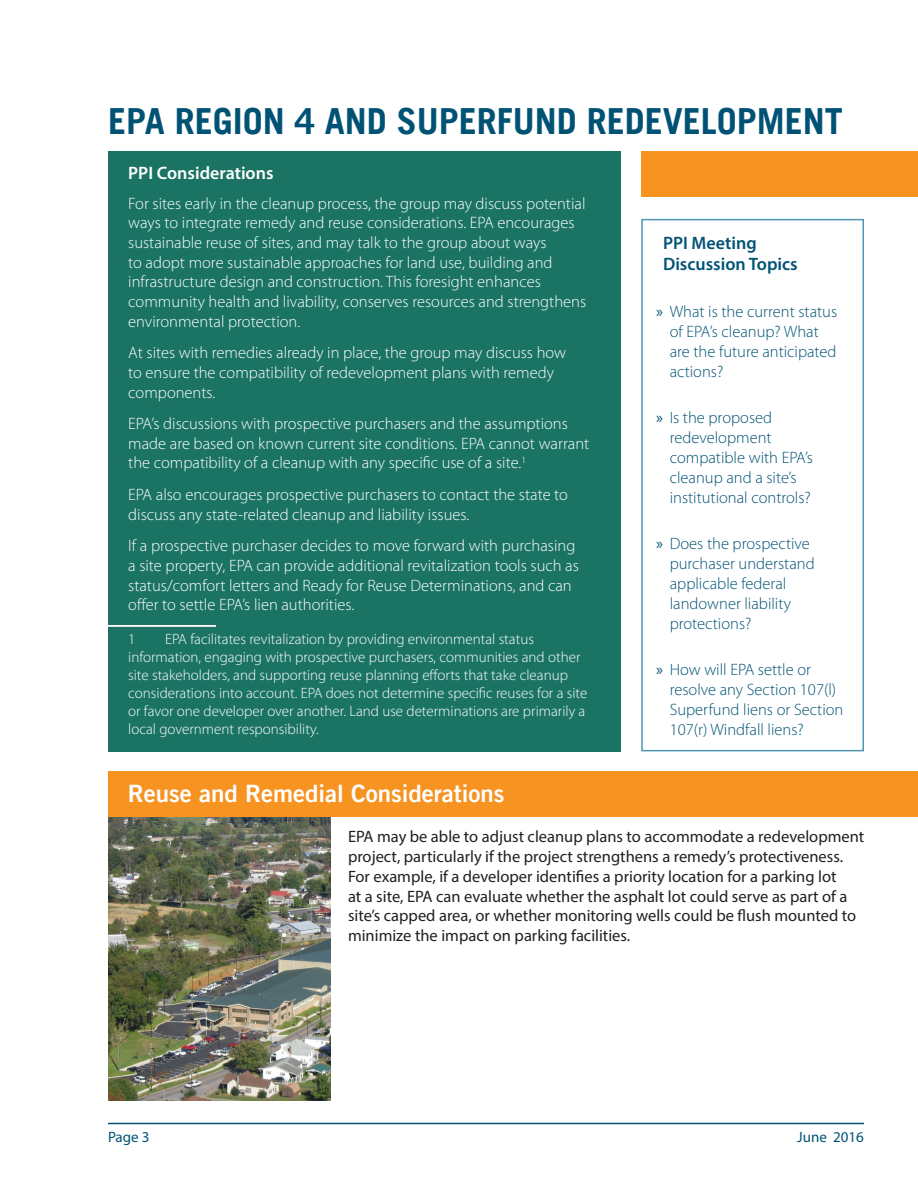
<style>
.page{position:relative;width:918px;height:1188px;background:#fff}
.page>*{position:absolute;margin:0;border:0;box-sizing:border-box;transform-origin:0 0}
.t1{font:700 36px "Trade Gothic LT";color:#005275}
.t2{font:24px "Trade Gothic LT Bold Two";color:#fff}
.text_box{font:600 18px/21.6px "Myriad Pro";color:#005275}
.text_box-2{font:600 18px "Myriad Pro";color:#fff}
.text_box-3{font:300 16.5px/19.6px "Myriad Pro";color:#fff}
.text{font:16.5px/19.8px "Myriad Pro";color:#231f20}
.t3{font:300 16.5px/19.8px "Myriad Pro";color:#005275}
.footnote{font:300 15px/18px "Myriad Pro";color:#fff}
.page_footer{font:15px "Myriad Pro";color:#005275}
.s1{font-weight:400}
</style>
<div class="page">
<img style="left:108px;top:817px;width:223px;height:284px">
<div style="left:108px;top:772px;width:810px;height:45px;background:#f79320"></div>
<hr style="left:108px;top:1123px;width:756px;height:1px;background:#005275">
<svg style="left:651px;top:218px;width:194px;height:554px"></svg>
<div style="left:641px;top:219px;width:223px;height:532px;border:2px solid #5196b4"></div>
<div style="left:641px;top:151px;width:277px;height:46px;background:#f79320"></div>
<div style="left:108px;top:151px;width:513px;height:601px;background:#1b7364"></div>
<hr style="left:106px;top:625px;width:110px;height:2px;background:#fff">
<p class="t1" style="left:108px;top:99px;width:736px">EPA REGION 4 AND SUPERFUND REDEVELOPMENT</p>
<p class="text_box-2" style="left:128px;top:161px;width:147px">PPI Considerations</p>
<p class="text_box-3" style="left:128px;top:193px;width:459px">For sites early in the cleanup process, the group may discuss potential ways to integrate remedy and reuse considerations. EPA encourages sustainable reuse of sites, and may talk to the group about ways<br>to adopt more sustainable approaches for land use, building and infrastructure design and construction. This foresight enhances community health and livability, conserves resources and strengthens environmental protection.</p>
<p class="text_box-3" style="left:128px;top:343px;width:439px">At sites with remedies already in place, the group may discuss how to ensure the compatibility of redevelopment plans with remedy components.</p>
<p class="text_box-3" style="left:128px;top:414px;width:463px">EPA’s discussions with prospective purchasers and the assumptions made are based on known current site conditions. EPA cannot warrant the compatibility of a cleanup with any specific use of a site.<sup>1</sup></p>
<p class="text_box-3" style="left:128px;top:485px;width:441px">EPA also encourages prospective purchasers to contact the state to discuss any state-related cleanup and liability issues.</p>
<p class="text_box-3" style="left:128px;top:536px;width:452px">If a prospective purchaser decides to move forward with purchasing a site property, EPA can provide additional revitalization tools such as status/comfort letters and Ready for Reuse Determinations, and can offer to settle EPA’s lien authorities.</p>
<p class="footnote" style="left:128px;top:630px;width:9px">1</p>
<p class="footnote" style="left:128px;top:630px;width:461px;text-indent:37px">EPA facilitates revitalization by providing environmental status information, engaging with prospective purchasers, communities and other site stakeholders, and supporting reuse planning efforts that take cleanup considerations into account. EPA does not determine specific reuses for a site or favor one developer over another. Land use determinations are primarily a local government responsibility.</p>
<h2 class="t2" style="left:128px;top:778px;width:378px">Reuse and Remedial Considerations</h2>
<p class="text_box" style="left:663px;top:232px;width:136px">PPI Meeting<br>Discussion Topics</p>
<p class="t3" style="left:670px;top:302px;width:169px;text-indent:-14px"><span class="s1">»</span> What is the current status of EPA’s cleanup? What are the future anticipated actions?</p>
<p class="t3" style="left:670px;top:408px;width:145px;text-indent:-14px"><span class="s1">»</span> Is the proposed redevelopment compatible with EPA’s cleanup and a site’s institutional controls?</p>
<p class="t3" style="left:670px;top:534px;width:146px;text-indent:-14px"><span class="s1">»</span> Does the prospective purchaser understand applicable federal landowner liability protections?</p>
<p class="t3" style="left:670px;top:660px;width:175px;text-indent:-14px"><span class="s1">»</span> How will EPA settle or resolve any Section 107(l)<br>Superfund liens or Section<br>107(r) Windfall liens?</p>
<p class="text" style="left:348px;top:826px;width:518px">EPA may be able to adjust cleanup plans to accommodate a redevelopment project, particularly if the project strengthens a remedy’s protectiveness.<br>For example, if a developer identifies a priority location for a parking lot<br>at a site, EPA can evaluate whether the asphalt lot could serve as part of a site’s capped area, or whether monitoring wells could be flush mounted to minimize the impact on parking facilities.</p>
<p class="page_footer" style="left:108px;top:1128px;width:43px">Page 3</p>
<p class="page_footer" style="left:797px;top:1128px;width:68px">June 2016</p>
</div>
